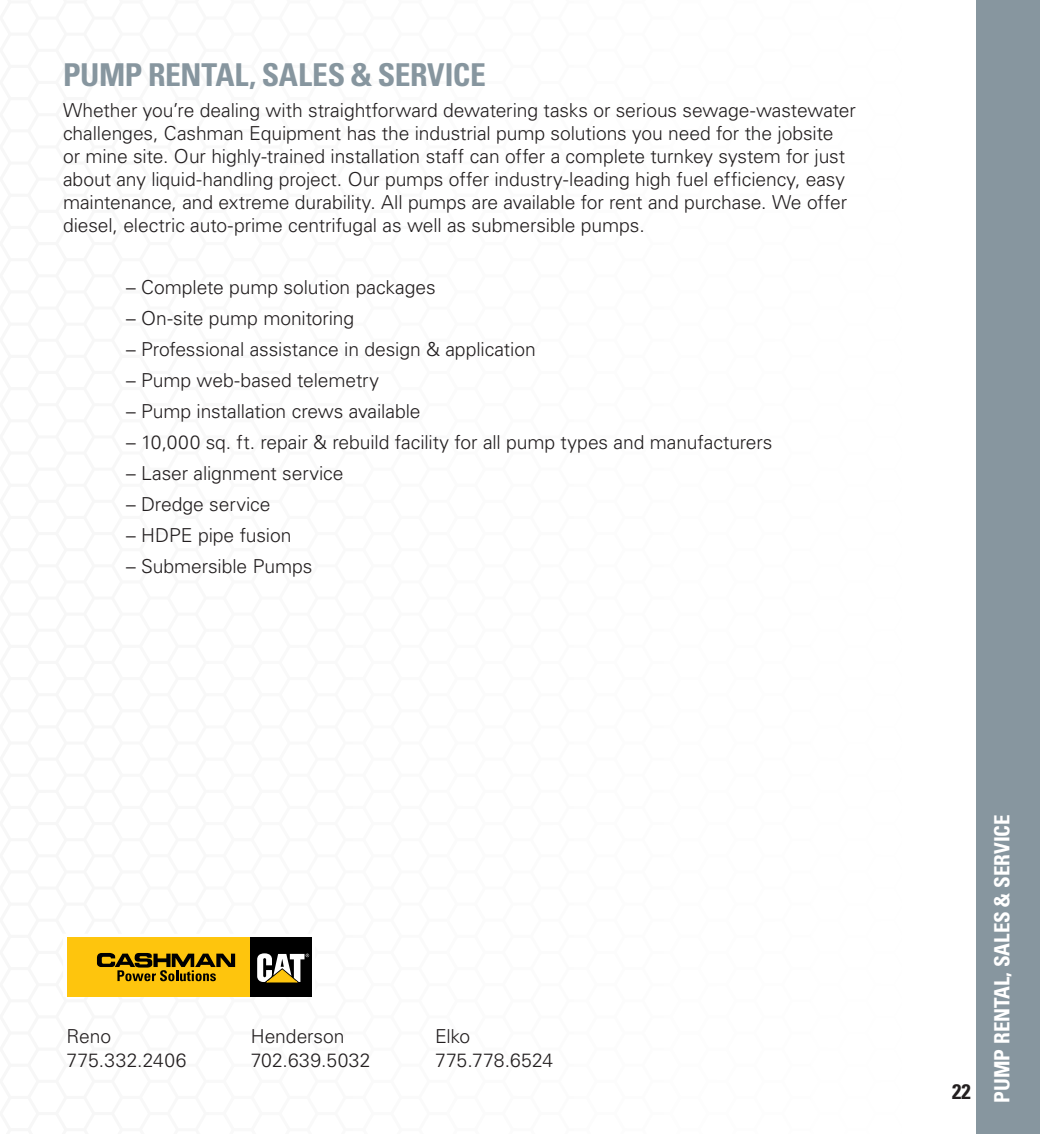
<style>
.page{position:relative;width:1040px;height:1134px;background:#fff}
.page>*{position:absolute;margin:0;border:0;box-sizing:border-box;transform-origin:0 0}
.Tiger_Title_Style{font:700 condensed 31.5px "Univers LT Std";letter-spacing:-.01em;color:#87969f}
.t1{font:700 condensed 21px "Univers LT Std";color:#fff}
.t2{font:700 condensed 21px "Univers LT Std";color:#231f20}
.Tiger_Paragraph_List{font:300 19.25px/23.1px "Univers LT Std";letter-spacing:-.005em;color:#231f20}
.Tiger_Paragraph_Styl{font:300 19.25px "Univers LT Std";color:#231f20}
.Tiger_Paragraph_Styl-2{font:300 19.25px "Univers LT Std";letter-spacing:.02em;color:#231f20}
</style>
<div class="page">
<div style="left:976px;top:0;width:64px;height:1134px;background:#87969f"></div>
<svg style="left:67px;top:937px;width:245px;height:60px;background:#b28d15"></svg>
<p class="Tiger_Title_Style" style="left:63px;top:55px;width:424px">PUMP RENTAL, SALES &amp; SERVICE</p>
<p class="Tiger_Paragraph_List" style="left:63px;top:98px;width:794px">Whether you’re dealing with straightforward dewatering tasks or serious sewage-wastewater challenges, Cashman Equipment has the industrial pump solutions you need for the jobsite<br>or mine site. Our highly-trained installation staff can offer a complete turnkey system for just about any liquid-handling project. Our pumps offer industry-leading high fuel efficiency, easy maintenance, and extreme durability. All pumps are available for rent and purchase. We offer diesel, electric auto-prime centrifugal as well as submersible pumps.</p>
<p class="Tiger_Paragraph_List" style="left:126px;top:276px;width:311px">– Complete pump solution packages</p>
<p class="Tiger_Paragraph_List" style="left:126px;top:307px;width:230px">– On-site pump monitoring</p>
<p class="Tiger_Paragraph_List" style="left:126px;top:338px;width:411px">– Professional assistance in design &amp; application</p>
<p class="Tiger_Paragraph_List" style="left:126px;top:369px;width:254px">– Pump web-based telemetry</p>
<p class="Tiger_Paragraph_List" style="left:126px;top:400px;width:296px">– Pump installation crews available</p>
<p class="Tiger_Paragraph_List" style="left:126px;top:431px;width:648px">– 10,000 sq. ft. repair &amp; rebuild facility for all pump types and manufacturers</p>
<p class="Tiger_Paragraph_List" style="left:126px;top:462px;width:219px">– Laser alignment service</p>
<p class="Tiger_Paragraph_List" style="left:126px;top:493px;width:146px">– Dredge service</p>
<p class="Tiger_Paragraph_List" style="left:126px;top:524px;width:167px">– HDPE pipe fusion</p>
<p class="Tiger_Paragraph_List" style="left:126px;top:555px;width:188px">– Submersible Pumps</p>
<p class="Tiger_Paragraph_Styl" style="left:66px;top:1025px;width:46px">Reno</p>
<p class="Tiger_Paragraph_Styl" style="left:66px;top:1048px;width:121px">775.332.2406</p>
<p class="Tiger_Paragraph_Styl" style="left:251px;top:1025px;width:95px">Henderson</p>
<p class="Tiger_Paragraph_Styl-2" style="left:251px;top:1048px;width:121px">702.639.5032</p>
<p class="Tiger_Paragraph_Styl" style="left:435px;top:1025px;width:37px">Elko</p>
<p class="Tiger_Paragraph_Styl" style="left:435px;top:1048px;width:120px">775.778.6524</p>
<p class="t2" style="left:952px;top:1078px;width:20px">22</p>
<p class="t1" style="left:989px;top:1102px;width:290px;rotate:-90deg">PUMP RENTAL, SALES &amp; SERVICE</p>
</div>
